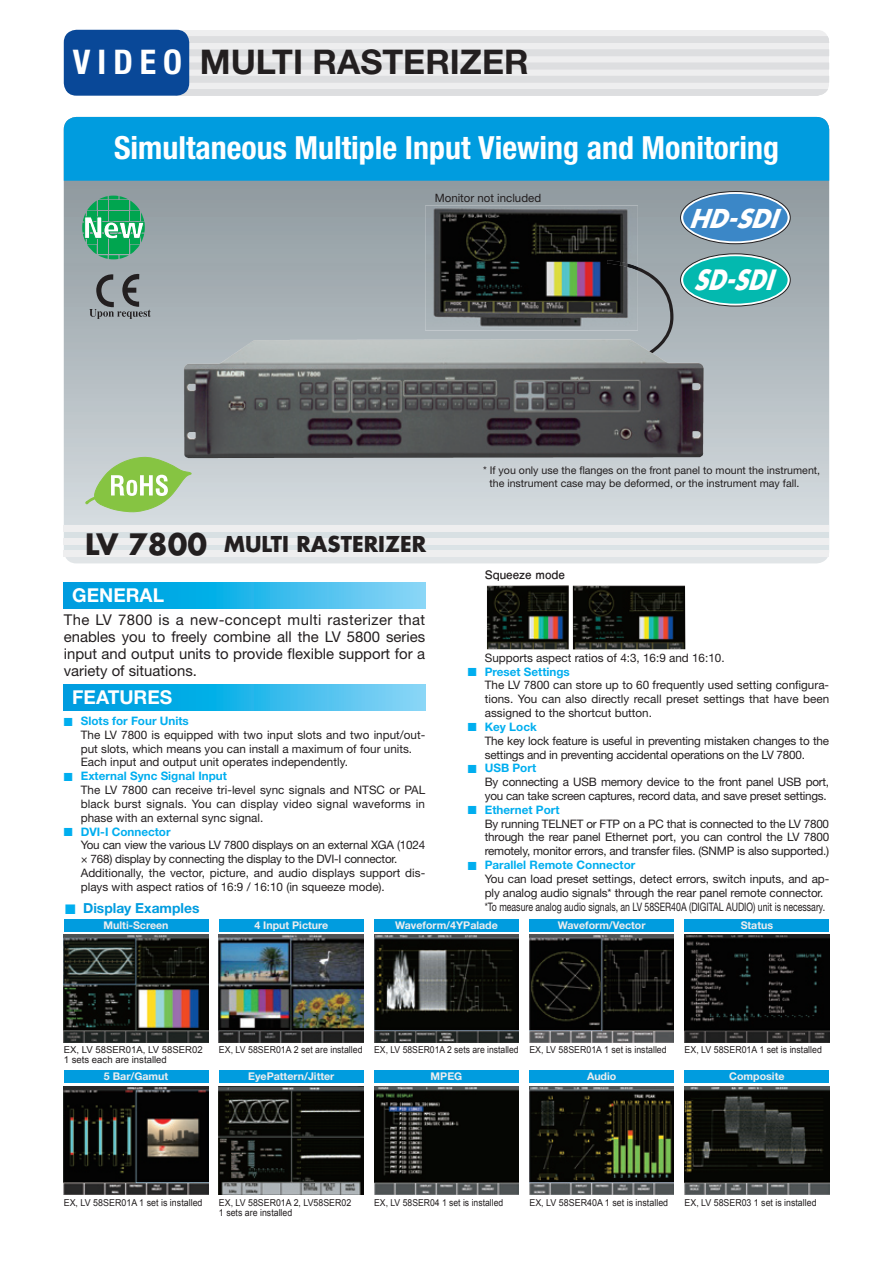
<style>
.page{position:relative;width:893px;height:1263px;background:#fff}
.page>*{position:absolute;margin:0;border:0;box-sizing:border-box;transform-origin:0 0}
.t1{font:700 34.05px "Helvetica Neue LT Std";color:#231f20}
.t2{font:700 condensed 31.95px "Helvetica Neue LT Std";color:#fff}
.t3{font:italic 700 27.3px "Futura Std";color:#fff;scale:.83 1}
.t4{font:italic 700 25.35px "Futura Std";color:#fff;scale:.95 1}
.t5{font:700 21.3px "Futura Std";color:#231f20}
.t6{font:700 19.2px "Helvetica Neue LT Std";color:#fff}
.t7{font:14.85px/17px "Helvetica Neue LT Std";color:#231f20;text-align:justify}
.t8{font:700 13.8px "Helvetica Neue LT Std";color:#009cdf}
.t9{font:13.8px "Zapf Dingbats ITC";color:#00aeef}
.t10{font:11.7px/13.8px "Helvetica Neue LT Std";letter-spacing:-.01em;color:#231f20}
.t11{font:11.7px "Helvetica Neue LT Std";letter-spacing:-.01em;color:#231f20;scale:.75 1}
.t12{font:700 11.7px "Futo Go B101 Pro";color:#231f20}
.t13{font:11.55px "Helvetica Neue LT Std";color:#231f20}
.t14{font:10.65px/12.8px "Helvetica Neue LT Std";color:#231f20}
.t15{font:700 10.65px "Helvetica Neue LT Std";color:#eeeeef}
.t16{font:9.6px/10.1px "Arial";color:#231f20;scale:.92 1}
.t17{font:9.6px "Arial";color:#231f20;scale:.9 1}
.t18{font:9.6px "Arial";color:#231f20;scale:.93 1}
.t19{font:9.6px/10.1px "Arial";color:#231f20}
.s1{font-stretch:condensed;color:#fff}
.s2{font-size:28.65px}
.s3{color:#00aeef}
.s4{font-weight:700;color:#00aeef}
</style>
<div class="page">
<svg style="left:180px;top:30px;width:649px;height:66px;background:#e4e5e7"></svg>
<div style="left:64px;top:30px;width:125px;height:66px;background:#094898;border-radius:13px"></div>
<svg style="left:64px;top:181px;width:765px;height:382px;background:#b6bec3"></svg>
<div style="left:64px;top:117px;width:765px;height:64px;background:#009cdf"></div>
<div style="left:64px;top:551px;width:765px;height:6px;background:#eeeeef"></div>
<div style="left:64px;top:538px;width:765px;height:6px;background:#eeeeef"></div>
<div style="left:64px;top:525px;width:765px;height:6px;background:#eeeeef"></div>
<svg style="left:82px;top:196px;width:63px;height:63px;background:#4fb081"></svg>
<svg style="left:83px;top:457px;width:109px;height:57px;background:#aed092"></svg>
<svg style="left:680px;top:192px;width:110px;height:52px"></svg>
<div style="left:680px;top:191px;width:110px;height:53px;border:1px solid #231f20;border-radius:50%"></div>
<div style="left:683px;top:194px;width:105px;height:47px;background:#3b87c7;border-radius:50%"></div>
<svg style="left:680px;top:254px;width:110px;height:52px"></svg>
<div style="left:680px;top:254px;width:110px;height:52px;border:1px solid #231f20;border-radius:50%"></div>
<div style="left:683px;top:256px;width:105px;height:48px;background:#03b9af;border-radius:50%"></div>
<svg style="left:64px;top:583px;width:361px;height:25px;background:#2cb6ea"></svg>
<svg style="left:64px;top:685px;width:361px;height:25px;background:#2cb6ea"></svg>
<img style="left:487px;top:585px;width:198px;height:64px">
<img style="left:64px;top:934px;width:144px;height:108px">
<img style="left:219px;top:934px;width:145px;height:108px">
<img style="left:374px;top:934px;width:145px;height:108px">
<img style="left:529px;top:934px;width:145px;height:108px">
<img style="left:219px;top:1086px;width:145px;height:108px">
<img style="left:64px;top:1086px;width:144px;height:108px">
<img style="left:685px;top:934px;width:144px;height:108px">
<img style="left:685px;top:1086px;width:144px;height:108px">
<img style="left:374px;top:1086px;width:145px;height:108px">
<img style="left:529px;top:1086px;width:145px;height:108px">
<div style="left:64px;top:919px;width:144px;height:13px;background:#009cdf"></div>
<div style="left:64px;top:1070px;width:144px;height:13px;background:#009cdf"></div>
<div style="left:219px;top:919px;width:145px;height:13px;background:#009cdf"></div>
<div style="left:219px;top:1070px;width:145px;height:13px;background:#009cdf"></div>
<div style="left:374px;top:919px;width:145px;height:13px;background:#009cdf"></div>
<div style="left:374px;top:1070px;width:145px;height:13px;background:#009cdf"></div>
<div style="left:529px;top:919px;width:145px;height:13px;background:#009cdf"></div>
<div style="left:529px;top:1070px;width:145px;height:13px;background:#009cdf"></div>
<div style="left:685px;top:919px;width:144px;height:13px;background:#009cdf"></div>
<div style="left:685px;top:1070px;width:144px;height:13px;background:#009cdf"></div>
<svg style="left:598px;top:260px;width:75px;height:79px;background:#9ba3a8"></svg>
<img style="left:184px;top:339px;width:520px;height:119px">
<img style="left:425px;top:206px;width:213px;height:124px">
<img style="left:607px;top:260px;width:31px;height:10px">
<svg style="left:89px;top:274px;width:62px;height:45px;background:#868c90"></svg>
<h1 class="t1" style="left:73px;top:41px;width:457px"><span class="s1">V I D E O</span> MULTI RASTERIZER</h1>
<h2 class="t2" style="left:114px;top:128px;width:666px">Simultaneous Multiple Input Viewing and Monitoring</h2>
<p class="t13" style="left:435px;top:191px;width:108px">Monitor not included</p>
<h3 class="t4" style="left:689px;top:202px;width:106px">HD-SDI</h3>
<h3 class="t3" style="left:694px;top:261px;width:109px">SD-SDI</h3>
<h3 class="t5" style="left:85px;top:530px;width:343px"><span class="s2">LV 7800</span> MULTI RASTERIZER</h3>
<h3 class="t6" style="left:72px;top:583px;width:93px">GENERAL</h3>
<p class="t7" style="left:64px;top:611px;width:363px">The LV 7800 is a new-concept multi rasterizer that enables you to freely combine all the LV 5800 series input and output units to provide flexible support for a variety of situations.</p>
<p class="t10" style="left:81px;top:714px;width:346px;text-indent:-17px"><span class="s3">■</span> <span class="s4">Slots for Four Units<br></span>The LV 7800 is equipped with two input slots and two input/out&shy;put slots, which means you can install a maximum of four units.<br>Each input and output unit operates independently.</p>
<p class="t10" style="left:81px;top:769px;width:346px;text-indent:-17px"><span class="s3">■</span> <span class="s4">External Sync Signal Input<br></span>The LV 7800 can receive tri-level sync signals and NTSC or PAL black burst signals. You can display video signal waveforms in phase with an external sync signal.</p>
<p class="t10" style="left:81px;top:824px;width:346px;text-indent:-17px"><span class="s3">■</span> <span class="s4">DVI-I Connector<br></span>You can view the various LV 7800 displays on an external XGA (1024 × 768) display by connecting the display to the DVI-I connector.<br>Additionally, the vector, picture, and audio displays support dis&shy;plays with aspect ratios of 16:9 / 16:10 (in squeeze mode).</p>
<h3 class="t6" style="left:72px;top:685px;width:101px">FEATURES</h3>
<p class="t14" style="left:489px;top:464px;width:332px;text-indent:-6px">* If you only use the flanges on the front panel to mount the instrument, the instrument case may be deformed, or the instrument may fall.</p>
<p class="t12" style="left:485px;top:566px;width:82px">Squeeze mode</p>
<p class="t10" style="left:485px;top:650px;width:241px">Supports aspect ratios of 4:3, 16:9 and 16:10.</p>
<p class="t10" style="left:485px;top:664px;width:346px;text-indent:-17px"><span class="s3">■</span> <span class="s4">Preset Settings<br></span>The LV 7800 can store up to 60 frequently used setting configura&shy;tions. You can also directly recall preset settings that have been assigned to the shortcut button.</p>
<p class="t10" style="left:485px;top:720px;width:346px;text-indent:-17px"><span class="s3">■</span> <span class="s4">Key Lock<br></span>The key lock feature is useful in preventing mistaken changes to the settings and in preventing accidental operations on the LV 7800.</p>
<p class="t10" style="left:485px;top:761px;width:346px;text-indent:-17px"><span class="s3">■</span> <span class="s4">USB Port<br></span>By connecting a USB memory device to the front panel USB port, you can take screen captures, record data, and save preset settings.</p>
<p class="t10" style="left:485px;top:802px;width:346px;text-indent:-17px"><span class="s3">■</span> <span class="s4">Ethernet Port<br></span>By running TELNET or FTP on a PC that is connected to the LV 7800 through the rear panel Ethernet port, you can control the LV 7800 remotely, monitor errors, and transfer files. (SNMP is also supported.)</p>
<p class="t10" style="left:485px;top:858px;width:346px;text-indent:-17px"><span class="s3">■</span> <span class="s4">Parallel Remote Connector<br></span>You can load preset settings, detect errors, switch inputs, and ap&shy;ply analog audio signals* through the rear panel remote connector.</p>
<p class="t9" style="left:65px;top:902px;width:12px">■</p>
<p class="t11" style="left:485px;top:899px;width:455px">*To measure analog audio signals, an LV 58SER40A (DIGITAL AUDIO) unit is necessary.</p>
<p class="t8" style="left:83px;top:899px;width:118px">Display Examples</p>
<p class="t15" style="left:104px;top:919px;width:66px">Multi-Screen</p>
<p class="t15" style="left:395px;top:919px;width:104px">Waveform/4YPalade</p>
<p class="t15" style="left:558px;top:919px;width:89px">Waveform/Vector</p>
<p class="t15" style="left:741px;top:919px;width:34px">Status</p>
<p class="t15" style="left:254px;top:919px;width:75px">4 Input Picture</p>
<p class="t19" style="left:64px;top:1044px;width:140px">EX, LV 58SER01A, LV 58SER02<br>1 sets each are installed</p>
<p class="t15" style="left:104px;top:1070px;width:66px">5 Bar/Gamut</p>
<p class="t16" style="left:219px;top:1044px;width:158px">EX, LV 58SER01A 2 set are installed</p>
<p class="t15" style="left:248px;top:1070px;width:88px">EyePattern/Jitter</p>
<p class="t17" style="left:374px;top:1043px;width:162px">EX, LV 58SER01A 2 sets are installed</p>
<p class="t15" style="left:431px;top:1070px;width:33px">MPEG</p>
<p class="t16" style="left:529px;top:1044px;width:151px">EX, LV 58SER01A 1 set is installed</p>
<p class="t15" style="left:587px;top:1070px;width:31px">Audio</p>
<p class="t16" style="left:685px;top:1044px;width:151px">EX, LV 58SER01A 1 set is installed</p>
<p class="t15" style="left:729px;top:1070px;width:57px">Composite</p>
<p class="t18" style="left:64px;top:1196px;width:151px">EX, LV 58SER01A 1 set is installed</p>
<p class="t16" style="left:219px;top:1197px;width:145px">EX, LV 58SER01A 2, LV58SER02<br>1 sets are installed</p>
<p class="t17" style="left:374px;top:1196px;width:145px">EX, LV 58SER04 1 set is installed</p>
<p class="t18" style="left:529px;top:1196px;width:151px">EX, LV 58SER40A 1 set is installed</p>
<p class="t16" style="left:685px;top:1197px;width:145px">EX, LV 58SER03 1 set is installed</p>
</div>
